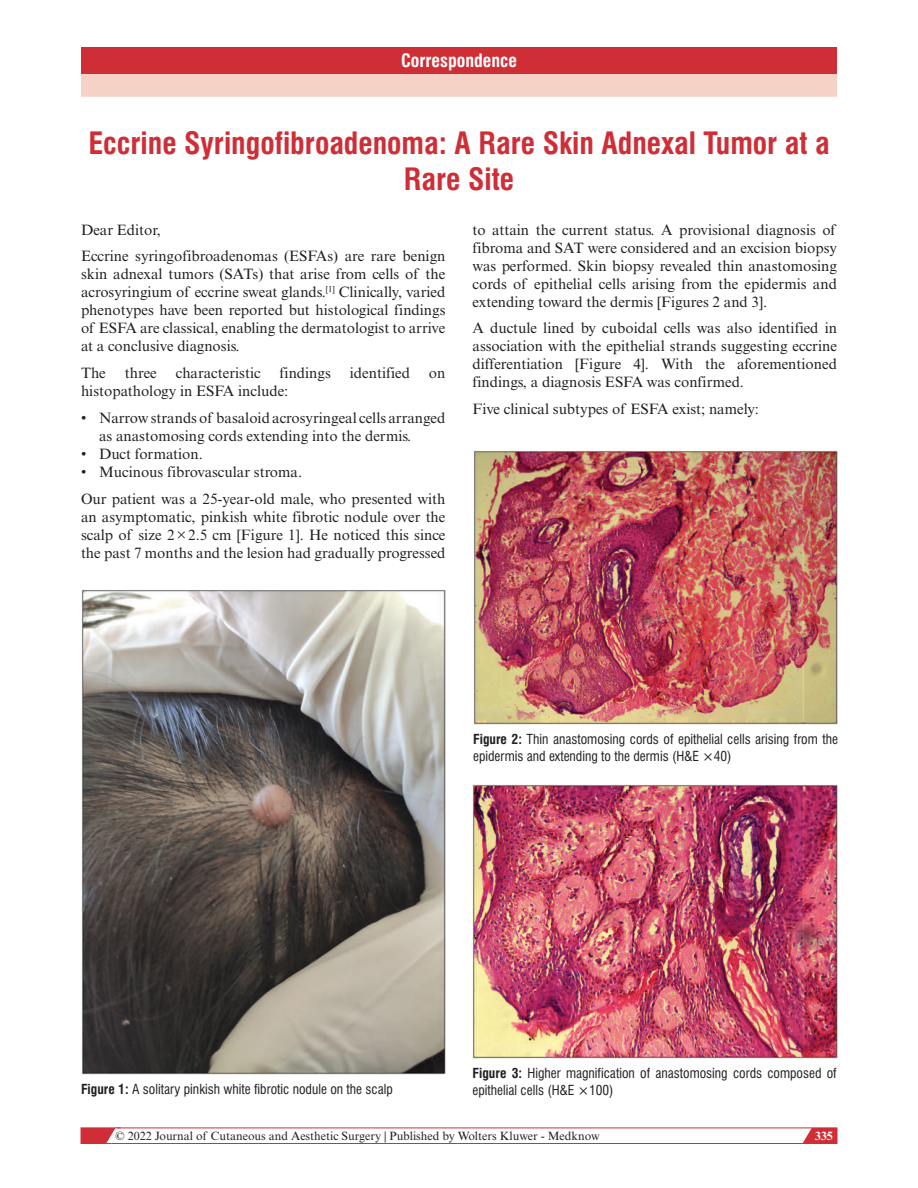
<style>
.page{position:relative;width:918px;height:1188px;background:#fff}
.page>*{position:absolute;margin:0;border:0;box-sizing:border-box;transform-origin:0 0}
.t1{font:700 condensed 30px/36px "Swiss 721 BT";color:#d02e37;text-align:center}
.t2{font:700 condensed 18px "Swiss 721 BT";color:#fff}
.t3{font:15px/18px "Times New Roman MT Std";color:#231f20;text-align:justify}
.t4{font:condensed 13.5px/16.5px "Swiss 721 BT";color:#231f20}
.t5{font:12px "Times New Roman MT Std";color:#231f20}
.t6{font:700 12px "Times New Roman MT Std";color:#fff}
.s1{font-weight:700}
</style>
<div class="page">
<svg style="left:798px;top:1127px;width:39px;height:15px"></svg>
<div style="left:81px;top:1128px;width:756px;height:16px;border:1px solid #d02e37"></div>
<svg style="left:81px;top:1127px;width:40px;height:17px"></svg>
<div style="left:81px;top:47px;width:756px;height:28px;background:#d02e37"></div>
<div style="left:81px;top:74px;width:756px;height:23px;background:#f5d2c5"></div>
<img style="left:81px;top:589px;width:365px;height:485px">
<img style="left:473px;top:451px;width:365px;height:274px">
<img style="left:473px;top:785px;width:364px;height:274px">
<p class="t2" style="left:401px;top:50px;width:117px">Correspondence</p>
<h1 class="t1" style="left:88px;top:125px;width:743px">Eccrine Syringofibroadenoma: A Rare Skin Adnexal Tumor at a<br>Rare Site</h1>
<p class="t3" style="left:81px;top:217px;width:366px;line-height:26.2px">Dear Editor,<br>Eccrine syringofibroadenomas (ESFAs) are rare benign</p>
<p class="t3" style="left:81px;top:265px;width:366px">skin adnexal tumors (SATs) that arise from cells of the acrosyringium of eccrine sweat glands.<sup>[1]</sup> Clinically, varied phenotypes have been reported but histological findings of ESFA are classical, enabling the dermatologist to arrive at a conclusive diagnosis.</p>
<p class="t3" style="left:81px;top:364px;width:26px">The</p>
<p class="t3" style="left:125px;top:364px;width:33px">three</p>
<p class="t3" style="left:176px;top:364px;width:86px">characteristic</p>
<p class="t3" style="left:280px;top:364px;width:53px">findings</p>
<p class="t3" style="left:350px;top:364px;width:62px">identified</p>
<p class="t3" style="left:429px;top:364px;width:18px">on</p>
<p class="t3" style="left:81px;top:382px;width:209px">histopathology in ESFA include:</p>
<p class="t3" style="left:99px;top:409px;width:348px;text-indent:-18px">• Narrow strands of basaloid acrosyringeal cells arranged as anastomosing cords extending into the dermis.</p>
<p class="t3" style="left:81px;top:445px;width:123px">• Duct formation.</p>
<p class="t3" style="left:81px;top:458px;width:366px;line-height:27px">• Mucinous fibrovascular stroma.<br>Our patient was a 25-year-old male, who presented with</p>
<p class="t3" style="left:81px;top:508px;width:366px">an asymptomatic, pinkish white fibrotic nodule over the scalp of size 2×2.5 cm [Figure 1]. He noticed this since the past 7 months and the lesion had gradually progressed</p>
<p class="t3" style="left:473px;top:221px;width:366px">to attain the current status. A provisional diagnosis of fibroma and SAT were considered and an excision biopsy was performed. Skin biopsy revealed thin anastomosing cords of epithelial cells arising from the epidermis and extending toward the dermis [Figures 2 and 3].</p>
<p class="t3" style="left:473px;top:319px;width:366px">A ductule lined by cuboidal cells was also identified in association with the epithelial strands suggesting eccrine differentiation [Figure 4]. With the aforementioned findings, a diagnosis ESFA was confirmed.</p>
<p class="t3" style="left:473px;top:400px;width:288px">Five clinical subtypes of ESFA exist; namely:</p>
<p class="t4" style="left:473px;top:731px;width:366px"><span class="s1">Figure 2:</span> Thin anastomosing cords of epithelial cells arising from the epidermis and extending to the dermis (H&amp;E ×40)</p>
<p class="t4" style="left:81px;top:1081px;width:313px"><span class="s1">Figure 1:</span> A solitary pinkish white fibrotic nodule on the scalp</p>
<p class="t4" style="left:473px;top:1065px;width:366px"><span class="s1">Figure 3:</span> Higher magnification of anastomosing cords composed of epithelial cells (H&amp;E ×100)</p>
<p class="t5" style="left:116px;top:1129px;width:486px">© 2022 Journal of Cutaneous and Aesthetic Surgery | Published by Wolters Kluwer - Medknow</p>
<p class="t6" style="left:815px;top:1128px;width:19px">335</p>
</div>
